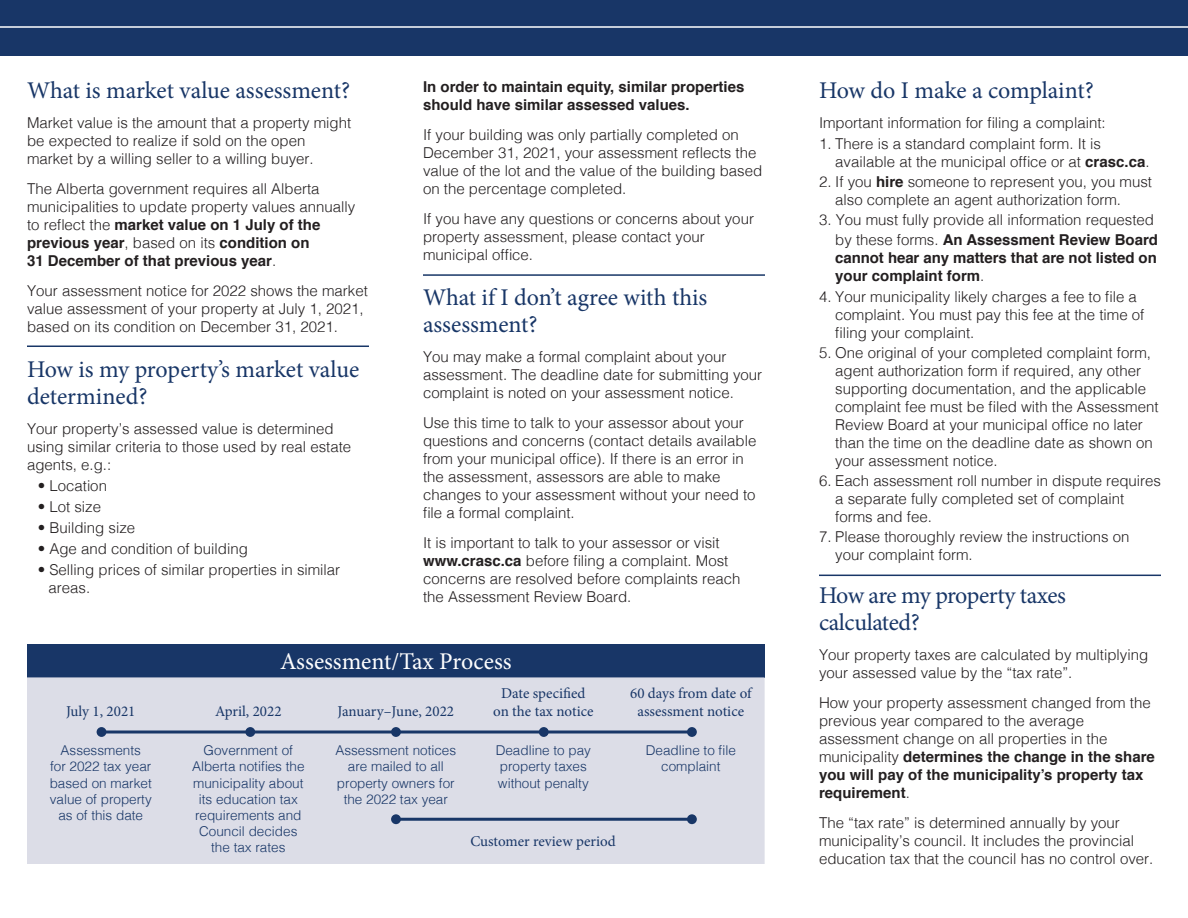
<style>
.page{position:relative;width:1188px;height:918px;background:#fff}
.page>*{position:absolute;margin:0;border:0;box-sizing:border-box;transform-origin:0 0}
.t1{font:24px/27px "Minion Pro";letter-spacing:-.005em;color:#183667}
.t2{font:24px "Minion Pro";letter-spacing:-.005em;color:#fff}
.t3{font:300 15px/18px "Helvetica";color:#231f20}
.t4{font:700 15px/18px "Helvetica";color:#231f20}
.t5{font:15px/18px "Minion Pro";color:#183667;text-align:center}
.t6{font:300 13.5px/16.2px "Helvetica";color:#183667;text-align:center}
.s1{font-weight:700}
.s2{font-weight:300}
</style>
<div class="page">
<div style="left:0;top:0;width:1188px;height:55px;background:#183667"></div>
<hr style="left:0;top:26px;width:1188px;height:2px;background:#fff">
<hr style="left:27px;top:346px;width:342px;height:1px;background:#183667">
<hr style="left:819px;top:575px;width:342px;height:1px;background:#183667">
<hr style="left:423px;top:274px;width:342px;height:2px;background:#183667">
<div style="left:27px;top:644px;width:738px;height:33px;background:#183667"></div>
<div style="left:27px;top:677px;width:738px;height:187px;background:#dcdde7"></div>
<svg style="left:106px;top:730px;width:581px;height:4px;background:#485f86"></svg>
<div style="left:97px;top:727px;width:9px;height:10px;background:#183667;border-radius:50%"></div>
<div style="left:245px;top:727px;width:10px;height:10px;background:#183667;border-radius:50%"></div>
<div style="left:391px;top:727px;width:10px;height:10px;background:#183667;border-radius:50%"></div>
<div style="left:539px;top:727px;width:10px;height:10px;background:#183667;border-radius:50%"></div>
<div style="left:687px;top:727px;width:10px;height:10px;background:#183667;border-radius:50%"></div>
<hr style="left:396px;top:818px;width:297px;height:3px;background:#183667">
<div style="left:391px;top:814px;width:10px;height:10px;background:#183667;border-radius:50%"></div>
<div style="left:687px;top:814px;width:10px;height:10px;background:#183667;border-radius:50%"></div>
<h1 class="t1" style="left:27px;top:77px;width:325px">What is market value assessment?</h1>
<p class="t3" style="left:27px;top:113px;width:326px">Market value is the amount that a property might be expected to realize if sold on the open market by a willing seller to a willing buyer.</p>
<p class="t3" style="left:27px;top:179px;width:330px">The Alberta government requires all Alberta municipalities to update property values annually to reflect the <span class="s1">market value on 1 July of the previous year</span>, based on its <span class="s1">condition on<br>31 December of that previous year</span>.</p>
<p class="t3" style="left:27px;top:281px;width:342px">Your assessment notice for 2022 shows the market value assessment of your property at July 1, 2021, based on its condition on December 31, 2021.</p>
<h1 class="t1" style="left:27px;top:356px;width:334px">How is my property’s market value determined?</h1>
<p class="t3" style="left:27px;top:419px;width:326px">Your property’s assessed value is determined using similar criteria to those used by real estate agents, e.g.:</p>
<p class="t3" style="left:38px;top:476px;width:71px">• Location</p>
<p class="t3" style="left:38px;top:497px;width:65px">• Lot size</p>
<p class="t3" style="left:38px;top:518px;width:99px">• Building size</p>
<p class="t3" style="left:38px;top:539px;width:212px">• Age and condition of building</p>
<p class="t3" style="left:49px;top:560px;width:293px;text-indent:-11px">• Selling prices of similar properties in similar areas.</p>
<p class="t4" style="left:423px;top:78px;width:323px">In order to maintain equity, similar properties should have similar assessed values.</p>
<p class="t3" style="left:423px;top:125px;width:341px">If your building was only partially completed on December 31, 2021, your assessment reflects the value of the lot and the value of the building based on the percentage completed.</p>
<p class="t3" style="left:423px;top:209px;width:333px">If you have any questions or concerns about your property assessment, please contact your municipal office.</p>
<h1 class="t1" style="left:423px;top:284px;width:286px">What if I don’t agree with this assessment?</h1>
<p class="t3" style="left:423px;top:347px;width:341px">You may make a formal complaint about your assessment. The deadline date for submitting your complaint is noted on your assessment notice.</p>
<p class="t3" style="left:423px;top:413px;width:335px">Use this time to talk to your assessor about your questions and concerns (contact details available from your municipal office). If there is an error in the assessment, assessors are able to make changes to your assessment without your need to file a formal complaint.</p>
<p class="t3" style="left:423px;top:533px;width:319px">It is important to talk to your assessor or visit <span class="s1">www.crasc.ca</span> before filing a complaint. Most concerns are resolved before complaints reach the Assessment Review Board.</p>
<h1 class="t2" style="left:280px;top:646px;width:233px">Assessment/Tax Process</h1>
<p class="t5" style="left:66px;top:702px;width:71px">July 1, 2021</p>
<p class="t5" style="left:215px;top:702px;width:68px">April, 2022</p>
<p class="t5" style="left:338px;top:702px;width:118px">January–June, 2022</p>
<p class="t5" style="left:493px;top:684px;width:102px">Date specified on the tax notice</p>
<p class="t5" style="left:630px;top:684px;width:123px">60 days from date of assessment notice</p>
<p class="t6" style="left:50px;top:741px;width:104px">Assessments<br>for 2022 tax year based on market value of property as of this date</p>
<p class="t6" style="left:192px;top:741px;width:114px">Government of<br>Alberta notifies the municipality about its education tax requirements and<br>Council decides the tax rates</p>
<p class="t6" style="left:335px;top:741px;width:122px">Assessment notices are mailed to all property owners for the 2022 tax year</p>
<p class="t6" style="left:496px;top:741px;width:97px;text-align:left">Deadline to pay property taxes without penalty</p>
<p class="t6" style="left:646px;top:741px;width:92px">Deadline to file complaint</p>
<p class="t5" style="left:470px;top:832px;width:147px">Customer review period</p>
<h1 class="t1" style="left:819px;top:77px;width:276px">How do I make a complaint?</h1>
<p class="t3" style="left:819px;top:113px;width:288px">Important information for filing a complaint:</p>
<p class="t3" style="left:835px;top:133px;width:316px;text-indent:-16px">1. There is a standard complaint form. It is available at the municipal office or at <span class="s1">crasc.ca</span>.</p>
<p class="t3" style="left:835px;top:171px;width:318px;text-indent:-16px">2. If you <span class="s1">hire</span> someone to represent you, you must also complete an agent authorization form.</p>
<p class="t3" style="left:819px;top:209px;width:341px;line-height:20.2px;text-align:right">3. You must fully provide all information requested by these forms. <span class="s1">An Assessment Review Board</span></p>
<p class="t4" style="left:835px;top:249px;width:323px">cannot hear any matters that are not listed on your complaint form<span class="s2">.</span></p>
<p class="t3" style="left:835px;top:286px;width:311px;text-indent:-16px">4. Your municipality likely charges a fee to file a complaint. You must pay this fee at the time of filing your complaint.</p>
<p class="t3" style="left:835px;top:342px;width:325px;text-indent:-16px">5. One original of your completed complaint form, agent authorization form if required, any other supporting documentation, and the applicable complaint fee must be filed with the Assessment Review Board at your municipal office no later than the time on the deadline date as shown on your assessment notice.</p>
<p class="t3" style="left:835px;top:471px;width:327px;text-indent:-16px">6. Each assessment roll number in dispute requires a separate fully completed set of complaint forms and fee.</p>
<p class="t3" style="left:835px;top:527px;width:296px;text-indent:-16px">7. Please thoroughly review the instructions on your complaint form.</p>
<h1 class="t1" style="left:819px;top:582px;width:249px">How are my property taxes calculated?</h1>
<p class="t3" style="left:819px;top:645px;width:331px">Your property taxes are calculated by multiplying your assessed value by the “tax rate”.</p>
<p class="t3" style="left:819px;top:693px;width:337px">How your property assessment changed from the previous year compared to the average assessment change on all properties in the municipality <span class="s1">determines the change in the share you will pay of the municipality’s property tax requirement</span>.</p>
<p class="t3" style="left:819px;top:813px;width:336px">The “tax rate” is determined annually by your municipality’s council. It includes the provincial education tax that the council has no control over.</p>
</div>
